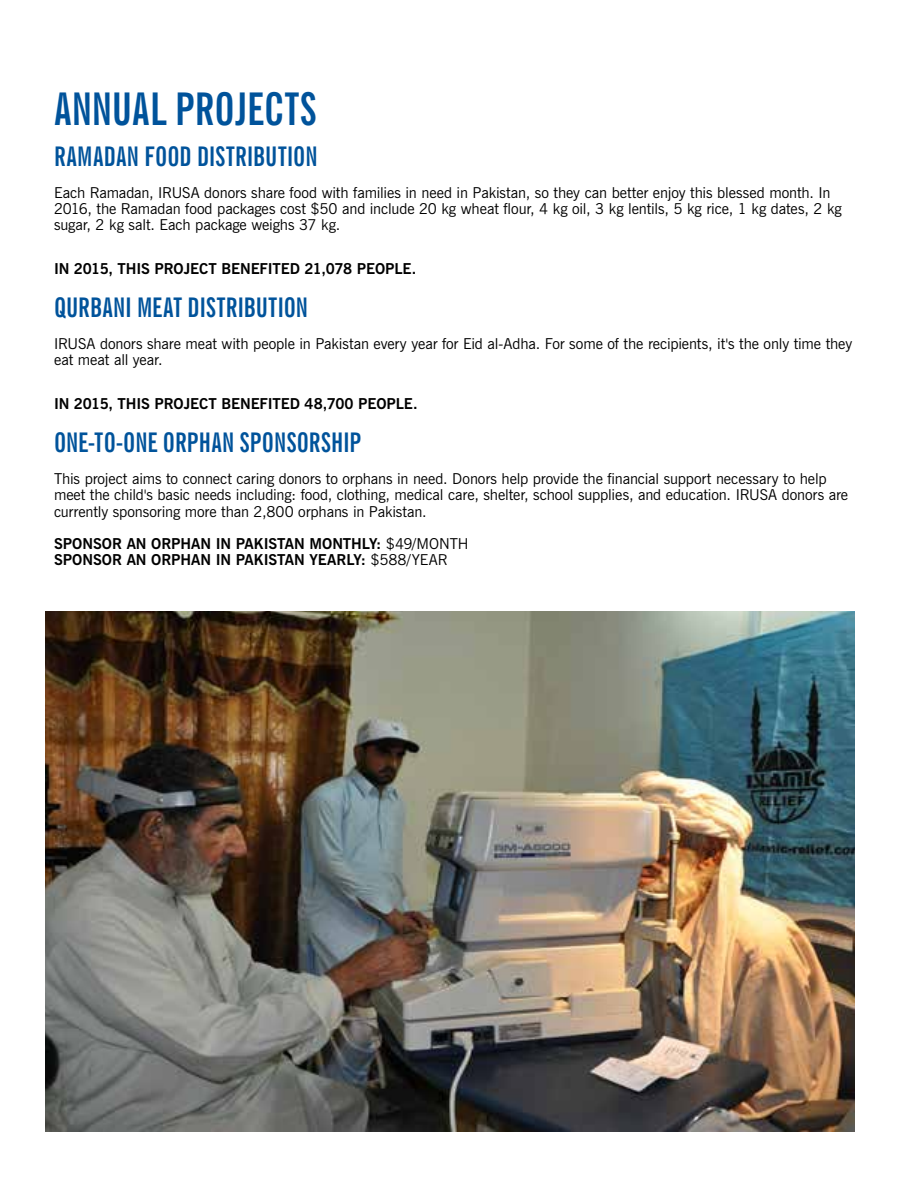
<style>
.page{position:relative;width:918px;height:1188px;background:#fff}
.page>*{position:absolute;margin:0;border:0;box-sizing:border-box;transform-origin:0 0}
.t1{font:700 extra-condensed 45px "News Gothic BT";letter-spacing:.01em;color:#00539b}
.t2{font:700 extra-condensed 27px "News Gothic BT";letter-spacing:.01em;color:#00539b}
.t3{font:15px/16.2px "News Gothic BT";letter-spacing:-.01em;color:#000}
.t4{font:700 15px/16.2px "News Gothic BT";letter-spacing:-.01em;color:#000}
.s1{font-weight:400}
</style>
<div class="page">
<img style="left:45px;top:611px;width:810px;height:521px">
<h1 class="t1" style="left:54px;top:82px;width:264px">ANNUAL PROJECTS</h1>
<h2 class="t2" style="left:54px;top:140px;width:265px">RAMADAN FOOD DISTRIBUTION</h2>
<p class="t3" style="left:54px;top:185px;width:789px">Each Ramadan, IRUSA donors share food with families in need in Pakistan, so they can better enjoy this blessed month. In<br>2016, the Ramadan food packages cost $50 and include 20 kg wheat flour, 4 kg oil, 3 kg lentils, 5 kg rice, 1 kg dates, 2 kg sugar, 2 kg salt. Each package weighs 37 kg.</p>
<p class="t4" style="left:54px;top:260px;width:364px">IN 2015, THIS PROJECT BENEFITED 21,078 PEOPLE.</p>
<h2 class="t2" style="left:54px;top:291px;width:256px">QURBANI MEAT DISTRIBUTION</h2>
<p class="t3" style="left:54px;top:336px;width:800px">IRUSA donors share meat with people in Pakistan every year for Eid al-Adha. For some of the recipients, it's the only time they eat meat all year.</p>
<p class="t4" style="left:54px;top:395px;width:365px">IN 2015, THIS PROJECT BENEFITED 48,700 PEOPLE.</p>
<h2 class="t2" style="left:54px;top:426px;width:308px">ONE-TO-ONE ORPHAN SPONSORSHIP</h2>
<p class="t3" style="left:54px;top:471px;width:796px">This project aims to connect caring donors to orphans in need. Donors help provide the financial support necessary to help meet the child's basic needs including: food, clothing, medical care, shelter, school supplies, and education. IRUSA donors are currently sponsoring more than 2,800 orphans in Pakistan.</p>
<p class="t4" style="left:54px;top:536px;width:416px">SPONSOR AN ORPHAN IN PAKISTAN MONTHLY: <span class="s1">$49/MONTH<br></span>SPONSOR AN ORPHAN IN PAKISTAN YEARLY: <span class="s1">$588/YEAR</span></p>
</div>
